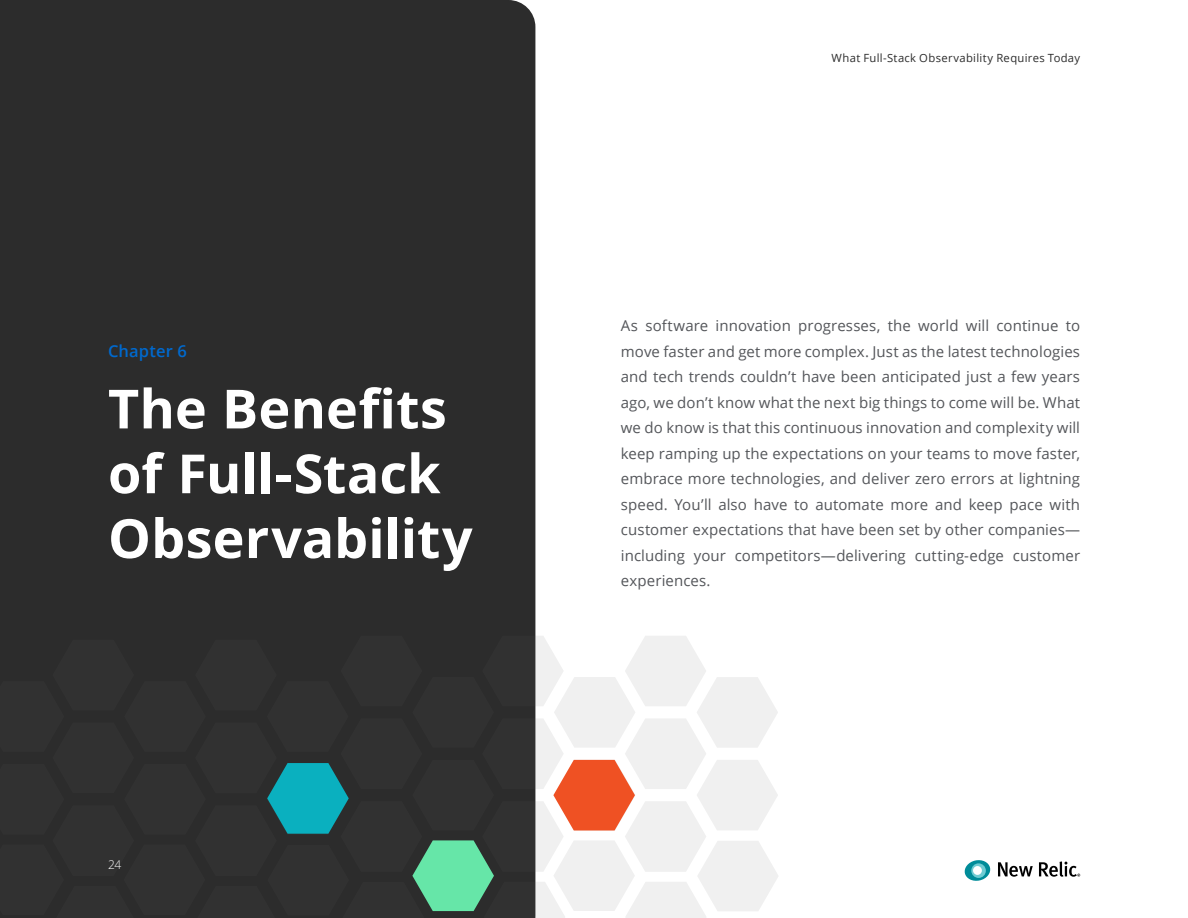
<style>
.page{position:relative;width:1188px;height:918px;background:#fff}
.page>*{position:absolute;margin:0;border:0;box-sizing:border-box;transform-origin:0 0}
.t1{font:700 54px/64.8px "Open Sans";color:#fff}
.t2{font:600 16.5px "Open Sans";letter-spacing:.01em;color:#0069ce}
.t3{font:15px/25.5px "Open Sans";letter-spacing:.005em;color:#54565a;text-align:justify}
.t4{font:300 12px "Open Sans";color:#fff}
.t5{font:11.25px "Open Sans";letter-spacing:.03em;color:#2c2c2c}
</style>
<div class="page">
<div style="left:0;top:0;width:535px;height:636px;background:#2c2c2c"></div>
<svg style="left:0;top:636px;width:778px;height:282px"></svg>
<svg style="left:998px;top:862px;width:35px;height:15px"></svg>
<svg style="left:1039px;top:861px;width:41px;height:16px"></svg>
<svg style="left:965px;top:860px;width:26px;height:21px"></svg>
<p class="t2" style="left:108px;top:340px;width:80px">Chapter 6</p>
<h1 class="t1" style="left:108px;top:375px;width:366px">The Benefits of Full-Stack<br>Observability</h1>
<p class="t4" style="left:108px;top:857px;width:15px">24</p>
<p class="t5" style="left:832px;top:50px;width:250px">What Full-Stack Observability Requires Today</p>
<p class="t3" style="left:621px;top:313px;width:461px">As software innovation progresses, the world will continue to move faster and get more complex. Just as the latest technologies and tech trends couldn’t have been anticipated just a few years ago, we don’t know what the next big things to come will be. What we do know is that this continuous innovation and complexity will keep ramping up the expectations on your teams to move faster, embrace more technologies, and deliver zero errors at lightning speed. You’ll also have to automate more and keep pace with customer expectations that have been set by other companies— including your competitors—delivering cutting-edge customer experiences.</p>
</div>
